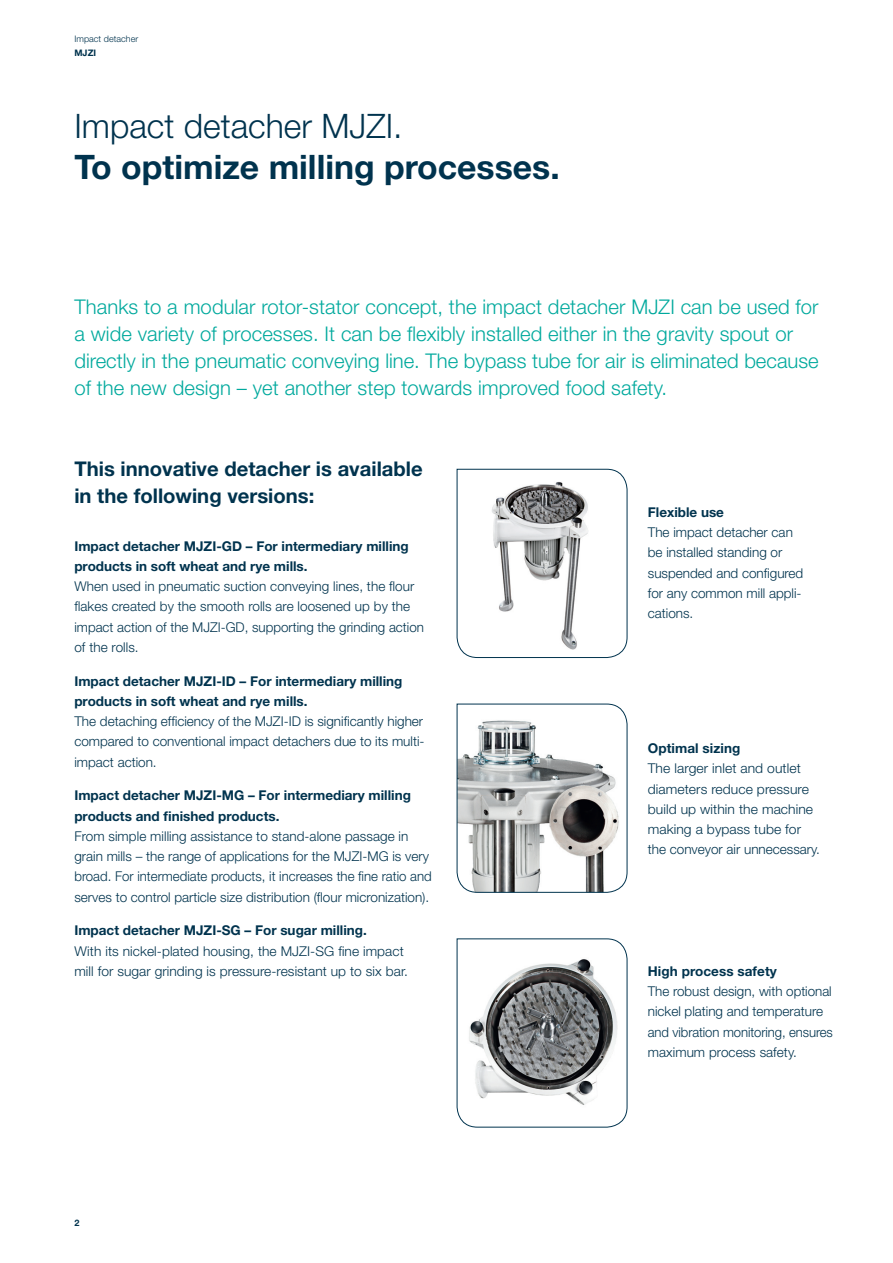
<style>
.page{position:relative;width:893px;height:1263px;background:#fff}
.page>*{position:absolute;margin:0;border:0;box-sizing:border-box;transform-origin:0 0}
.t1{font:700 33.75px "Helvetica Neue LT";color:#00334e}
.t2{font:300 33.75px "Helvetica Neue LT";color:#00334e}
.t3{font:300 20.25px/27px "Helvetica Neue LT";letter-spacing:.005em;color:#00a99d}
.t4{font:700 20.25px/27px "Helvetica Neue LT";color:#00334e}
.t5{font:300 13.5px/20.2px "Helvetica Neue LT";color:#00334e}
.t6{font:700 13.5px/20.2px "Helvetica Neue LT";color:#00334e}
.t7{font:300 9px "Helvetica Neue LT";letter-spacing:.005em;color:#00334e}
.t8{font:700 9px "Helvetica Neue LT";color:#00334e}
</style>
<div class="page">
<svg style="left:456px;top:468px;width:172px;height:190px"></svg>
<svg style="left:456px;top:703px;width:172px;height:190px"></svg>
<svg style="left:456px;top:938px;width:172px;height:190px"></svg>
<p class="t7" style="left:74px;top:34px;width:65px">Impact detacher</p>
<p class="t8" style="left:74px;top:47px;width:23px">MJZI</p>
<h1 class="t2" style="left:74px;top:106px;width:330px">Impact detacher MJZI.</h1>
<h1 class="t1" style="left:74px;top:146px;width:487px">To optimize milling processes.</h1>
<p class="t3" style="left:74px;top:293px;width:746px">Thanks to a modular rotor-stator concept, the impact detacher MJZI can be used for a wide variety of processes. It can be flexibly installed either in the gravity spout or directly in the pneumatic conveying line. The bypass tube for air is eliminated because of the new design – yet another step towards improved food safety.</p>
<h2 class="t4" style="left:74px;top:455px;width:350px">This innovative detacher is available in the following versions:</h2>
<p class="t6" style="left:74px;top:535px;width:336px">Impact detacher MJZI-GD – For intermediary milling products in soft wheat and rye mills.</p>
<p class="t5" style="left:74px;top:576px;width:351px">When used in pneumatic suction conveying lines, the flour flakes created by the smooth rolls are loosened up by the impact action of the MJZI-GD, supporting the grinding action of the rolls.</p>
<p class="t6" style="left:74px;top:670px;width:330px">Impact detacher MJZI-ID – For intermediary milling products in soft wheat and rye mills.</p>
<p class="t5" style="left:74px;top:711px;width:352px;text-align:justify">The detaching efficiency of the MJZI-ID is significantly higher compared to conventional impact detachers due to its multi&shy;impact action.</p>
<p class="t6" style="left:74px;top:785px;width:338px">Impact detacher MJZI-MG – For intermediary milling products and finished products.</p>
<p class="t5" style="left:74px;top:826px;width:359px">From simple milling assistance to stand-alone passage in grain mills – the range of applications for the MJZI-MG is very broad. For intermediate products, it increases the fine ratio and serves to control particle size distribution (flour micronization).</p>
<p class="t6" style="left:74px;top:920px;width:294px">Impact detacher MJZI-SG – For sugar milling.</p>
<p class="t5" style="left:74px;top:940px;width:335px">With its nickel-plated housing, the MJZI-SG fine impact mill for sugar grinding is pressure-resistant up to six bar.</p>
<p class="t8" style="left:74px;top:1217px;width:7px">2</p>
<p class="t6" style="left:648px;top:501px;width:78px">Flexible use</p>
<p class="t5" style="left:648px;top:522px;width:157px">The impact detacher can be installed standing or suspended and configured for any common mill appli&shy;cations.</p>
<p class="t6" style="left:648px;top:738px;width:94px">Optimal sizing</p>
<p class="t5" style="left:648px;top:758px;width:174px">The larger inlet and outlet diameters reduce pressure build up within the machine making a bypass tube for the conveyor air unnecessary.</p>
<p class="t6" style="left:648px;top:960px;width:130px">High process safety</p>
<p class="t5" style="left:648px;top:981px;width:187px">The robust design, with optional nickel plating and temperature and vibration monitoring, ensures maximum process safety.</p>
</div>
